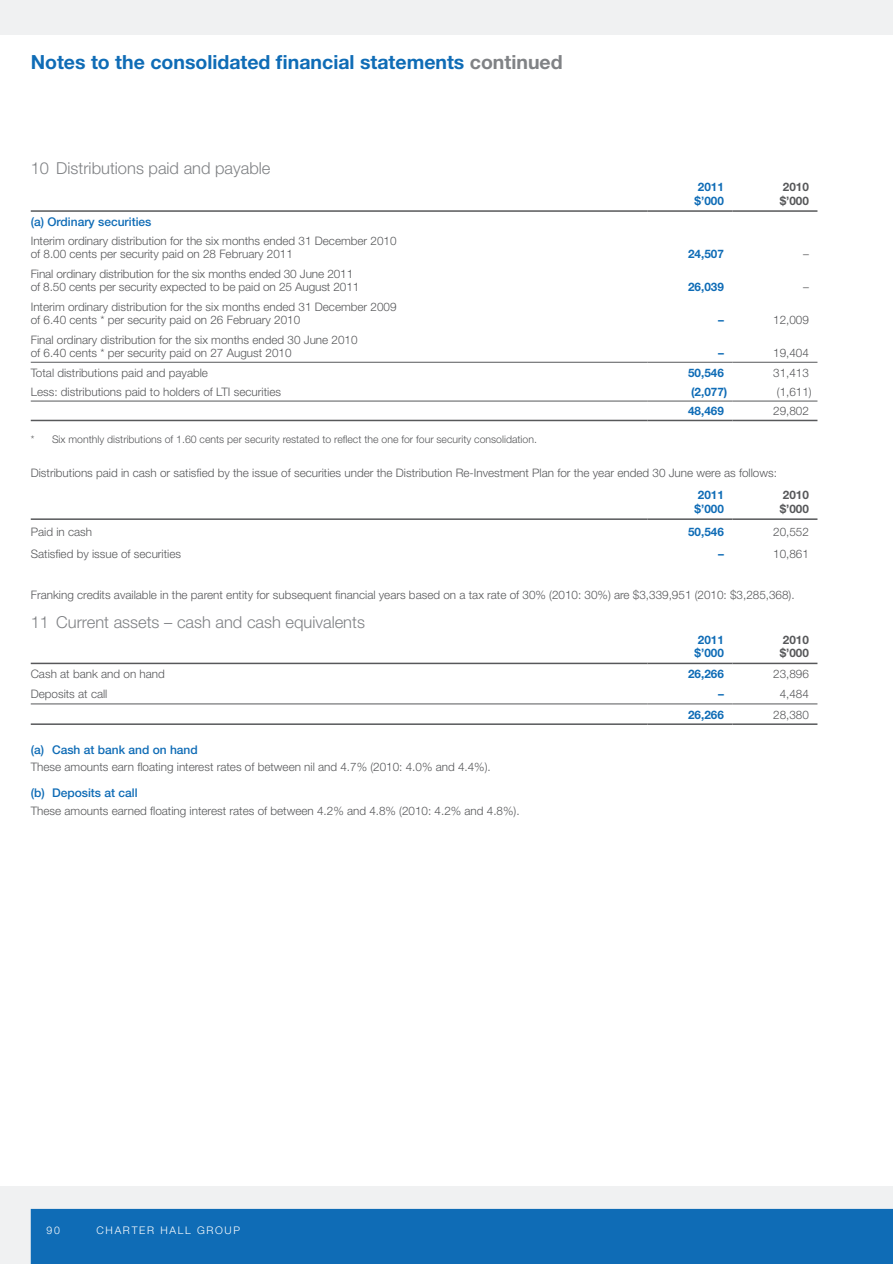
<style>
.page{position:relative;width:893px;height:1264px;background:#f0f1f2}
.page>*{position:absolute;margin:0;border:0;box-sizing:border-box;transform-origin:0 0}
.t1{font:700 19.5px "Helvetica Neue";color:#0f6cb6}
.t2{font:300 16.5px "Helvetica Neue";color:#808285}
.t3{font:500 12px "Helvetica Neue";color:#0f6cb6}
.t4{font:300 11.7px/13.5px "Helvetica Neue";color:#57585a}
.t5{font:700 11.7px/13.5px "Helvetica Neue";color:#0f6cb6}
.t6{font:700 11.7px/13.5px "Helvetica Neue";color:#57585a}
.t7{font:300 10.5px "Helvetica Neue";color:#57585a}
.t8{font:300 10.5px "Helvetica Neue";letter-spacing:.16em;color:#fff}
.s1{color:#808285}
</style>
<div class="page">
<div style="left:0;top:35px;width:893px;height:1150px;background:#fff"></div>
<div style="left:31px;top:1209px;width:862px;height:55px;background:#0f6cb6"></div>
<hr style="left:31px;top:401px;width:616px;height:1px;background:#57585a">
<hr style="left:647px;top:401px;width:85px;height:1px;background:#57585a">
<hr style="left:732px;top:401px;width:85px;height:1px;background:#57585a">
<hr style="left:31px;top:420px;width:616px;height:1px;background:#57585a">
<hr style="left:647px;top:420px;width:85px;height:1px;background:#57585a">
<hr style="left:732px;top:420px;width:85px;height:1px;background:#57585a">
<hr style="left:31px;top:210px;width:616px;height:2px;background:#57585a">
<hr style="left:647px;top:210px;width:85px;height:2px;background:#57585a">
<hr style="left:732px;top:210px;width:85px;height:2px;background:#57585a">
<hr style="left:31px;top:362px;width:616px;height:1px;background:#57585a">
<hr style="left:647px;top:362px;width:85px;height:1px;background:#57585a">
<hr style="left:732px;top:362px;width:85px;height:1px;background:#57585a">
<hr style="left:31px;top:518px;width:616px;height:2px;background:#57585a">
<hr style="left:647px;top:518px;width:85px;height:2px;background:#57585a">
<hr style="left:732px;top:518px;width:85px;height:2px;background:#57585a">
<hr style="left:31px;top:703px;width:616px;height:1px;background:#57585a">
<hr style="left:647px;top:703px;width:85px;height:1px;background:#57585a">
<hr style="left:732px;top:703px;width:85px;height:1px;background:#57585a">
<hr style="left:31px;top:723px;width:616px;height:2px;background:#57585a">
<hr style="left:647px;top:723px;width:85px;height:2px;background:#57585a">
<hr style="left:732px;top:723px;width:85px;height:2px;background:#57585a">
<hr style="left:31px;top:662px;width:616px;height:2px;background:#57585a">
<hr style="left:647px;top:662px;width:85px;height:2px;background:#57585a">
<hr style="left:732px;top:662px;width:85px;height:2px;background:#57585a">
<h1 class="t1" style="left:31px;top:50px;width:533px">Notes to the consolidated financial statements <span class="s1">continued</span></h1>
<h2 class="t2" style="left:31px;top:158px;width:241px">10 Distributions paid and payable</h2>
<p class="t3" style="left:31px;top:214px;width:122px">(a) Ordinary securities</p>
<p class="t4" style="left:31px;top:234px;width:367px">Interim ordinary distribution for the six months ended 31 December 2010 of 8.00 cents per security paid on 28 February 2011</p>
<p class="t4" style="left:31px;top:267px;width:330px">Final ordinary distribution for the six months ended 30 June 2011 of 8.50 cents per security expected to be paid on 25 August 2011</p>
<p class="t4" style="left:31px;top:299px;width:367px">Interim ordinary distribution for the six months ended 31 December 2009 of 6.40 cents * per security paid on 26 February 2010</p>
<p class="t4" style="left:31px;top:332px;width:328px">Final ordinary distribution for the six months ended 30 June 2010 of 6.40 cents * per security paid on 27 August 2010</p>
<p class="t5" style="left:695px;top:180px;width:31px">2011 $’000</p>
<p class="t6" style="left:780px;top:180px;width:31px">2010 $’000</p>
<p class="t5" style="left:688px;top:247px;width:37px">24,507</p>
<p class="t4" style="left:803px;top:247px;width:7px">–</p>
<p class="t5" style="left:688px;top:280px;width:37px">26,039</p>
<p class="t4" style="left:803px;top:280px;width:7px">–</p>
<p class="t5" style="left:718px;top:313px;width:7px">–</p>
<p class="t4" style="left:773px;top:313px;width:37px">12,009</p>
<p class="t5" style="left:718px;top:346px;width:7px">–</p>
<p class="t4" style="left:773px;top:346px;width:37px">19,404</p>
<p class="t4" style="left:31px;top:365px;width:179px">Total distributions paid and payable</p>
<p class="t5" style="left:688px;top:365px;width:37px">50,546</p>
<p class="t4" style="left:773px;top:365px;width:37px">31,413</p>
<p class="t4" style="left:31px;top:385px;width:252px">Less: distributions paid to holders of LTI securities</p>
<p class="t5" style="left:691px;top:385px;width:38px">(2,077)</p>
<p class="t4" style="left:777px;top:385px;width:36px">(1,611)</p>
<p class="t5" style="left:688px;top:404px;width:37px">48,469</p>
<p class="t4" style="left:773px;top:404px;width:37px">29,802</p>
<p class="t7" style="left:31px;top:433px;width:508px">* Six monthly distributions of 1.60 cents per security restated to reflect the one for four security consolidation.</p>
<p class="t4" style="left:31px;top:466px;width:748px">Distributions paid in cash or satisfied by the issue of securities under the Distribution Re-Investment Plan for the year ended 30 June were as follows:</p>
<p class="t5" style="left:695px;top:488px;width:31px">2011 $’000</p>
<p class="t6" style="left:780px;top:488px;width:31px">2010 $’000</p>
<p class="t4" style="left:31px;top:524px;width:63px">Paid in cash</p>
<p class="t5" style="left:688px;top:524px;width:37px">50,546</p>
<p class="t4" style="left:773px;top:524px;width:37px">20,552</p>
<p class="t4" style="left:31px;top:546px;width:152px">Satisfied by issue of securities</p>
<p class="t5" style="left:718px;top:546px;width:7px">–</p>
<p class="t4" style="left:773px;top:546px;width:37px">10,861</p>
<p class="t4" style="left:31px;top:588px;width:765px">Franking credits available in the parent entity for subsequent financial years based on a tax rate of 30% (2010: 30%) are $3,339,951 (2010: $3,285,368).</p>
<h2 class="t2" style="left:31px;top:612px;width:336px">11 Current assets – cash and cash equivalents</h2>
<p class="t5" style="left:695px;top:632px;width:31px">2011 $’000</p>
<p class="t6" style="left:780px;top:632px;width:31px">2010 $’000</p>
<p class="t4" style="left:31px;top:667px;width:136px">Cash at bank and on hand</p>
<p class="t5" style="left:688px;top:667px;width:37px">26,266</p>
<p class="t4" style="left:773px;top:667px;width:37px">23,896</p>
<p class="t4" style="left:31px;top:687px;width:78px">Deposits at call</p>
<p class="t5" style="left:718px;top:687px;width:7px">–</p>
<p class="t4" style="left:780px;top:687px;width:31px">4,484</p>
<p class="t5" style="left:688px;top:707px;width:37px">26,266</p>
<p class="t4" style="left:773px;top:707px;width:37px">28,380</p>
<p class="t3" style="left:31px;top:742px;width:169px">(a) Cash at bank and on hand</p>
<p class="t4" style="left:31px;top:759px;width:461px">These amounts earn floating interest rates of between nil and 4.7% (2010: 4.0% and 4.4%).</p>
<p class="t3" style="left:31px;top:786px;width:108px">(b) Deposits at call</p>
<p class="t4" style="left:31px;top:803px;width:490px">These amounts earned floating interest rates of between 4.2% and 4.8% (2010: 4.2% and 4.8%).</p>
<p class="t8" style="left:47px;top:1224px;width:15px">90</p>
<p class="t8" style="left:97px;top:1224px;width:145px">Charter hall Group</p>
</div>
